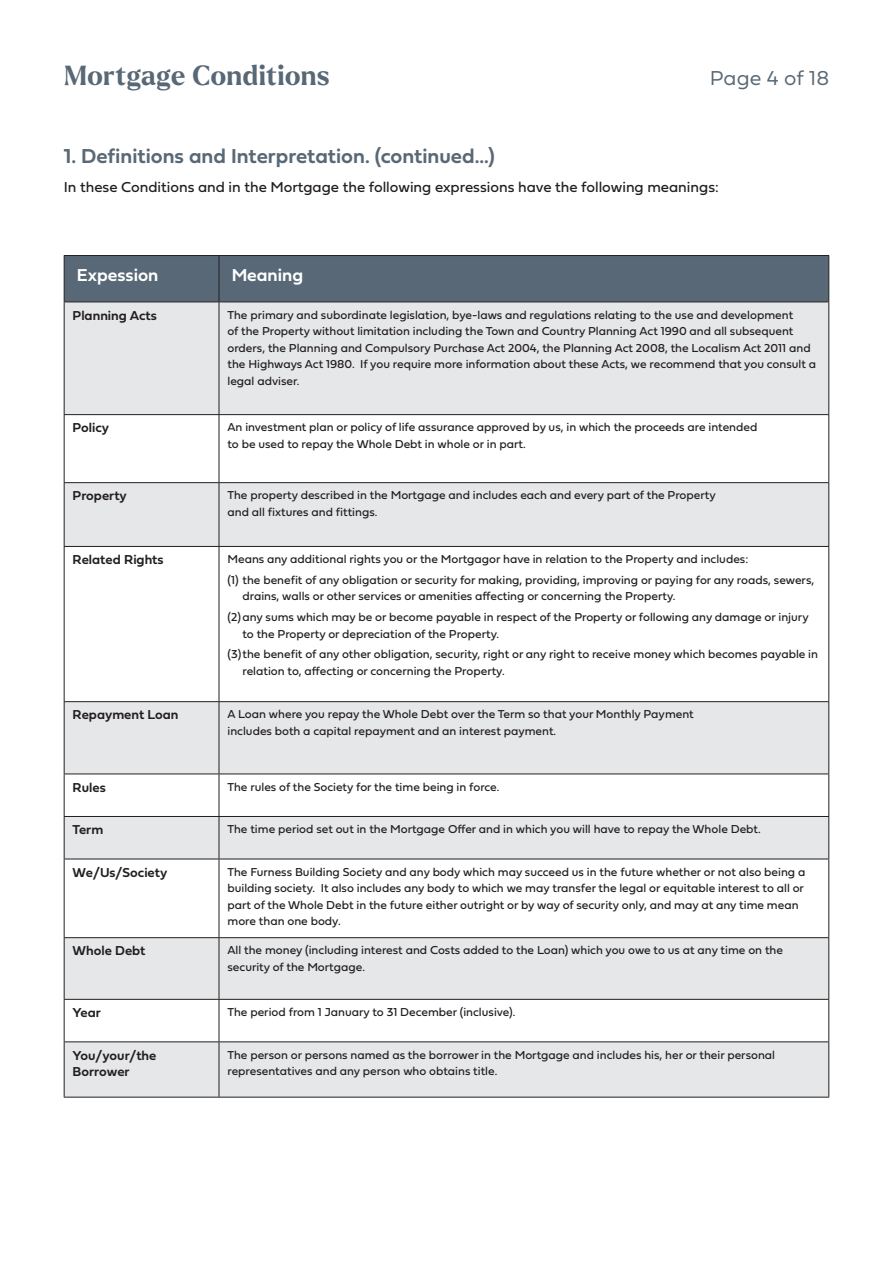
<style>
.page{position:relative;width:893px;height:1263px;background:#fff}
.page>*{position:absolute;margin:0;border:0;box-sizing:border-box;transform-origin:0 0}
.t1{font:700 27px "Larken";letter-spacing:.02em;color:#586876}
.t2{font:21px "Fieldwork Geo Demibold";color:#586876}
.t3{font:21px "Fieldwork Geo Light";letter-spacing:.005em;color:#586876}
.t4{font:18px "Fieldwork Geo Demibold";color:#fff}
.t5{font:15px "Fieldwork Geo Regular";color:#231f20}
.Table_Cell_Text_8pt{font:13.5px/16.5px "Fieldwork Geo Demibold";color:#231f20}
.Table_Cell_Text_8pt-2{font:12px/16.5px "Fieldwork Geo Regular";color:#231f20}
</style>
<div class="page">
<div style="left:65px;top:256px;width:763px;height:46px;background:#586876"></div>
<div style="left:65px;top:303px;width:763px;height:794px;background:#e6e7e9"></div>
<svg style="left:65px;top:415px;width:763px;height:626px"></svg>
<hr style="left:64px;top:255px;width:155px;height:1px;background:#231f20">
<hr style="left:64px;top:256px;width:1px;height:46px;background:#231f20">
<hr style="left:219px;top:255px;width:610px;height:1px;background:#231f20">
<hr style="left:219px;top:256px;width:1px;height:46px;background:#231f20">
<hr style="left:828px;top:256px;width:1px;height:46px;background:#231f20">
<hr style="left:64px;top:302px;width:155px;height:1px;background:#231f20">
<hr style="left:64px;top:302px;width:1px;height:112px;background:#231f20">
<hr style="left:219px;top:302px;width:610px;height:1px;background:#231f20">
<hr style="left:219px;top:302px;width:1px;height:112px;background:#231f20">
<hr style="left:828px;top:302px;width:1px;height:112px;background:#231f20">
<hr style="left:64px;top:414px;width:155px;height:1px;background:#231f20">
<hr style="left:64px;top:415px;width:1px;height:67px;background:#231f20">
<hr style="left:219px;top:414px;width:610px;height:1px;background:#231f20">
<hr style="left:219px;top:415px;width:1px;height:67px;background:#231f20">
<hr style="left:828px;top:415px;width:1px;height:67px;background:#231f20">
<hr style="left:64px;top:482px;width:155px;height:1px;background:#231f20">
<hr style="left:64px;top:483px;width:1px;height:63px;background:#231f20">
<hr style="left:219px;top:482px;width:610px;height:1px;background:#231f20">
<hr style="left:219px;top:483px;width:1px;height:63px;background:#231f20">
<hr style="left:828px;top:483px;width:1px;height:63px;background:#231f20">
<hr style="left:64px;top:546px;width:155px;height:1px;background:#231f20">
<hr style="left:64px;top:547px;width:1px;height:154px;background:#231f20">
<hr style="left:219px;top:546px;width:610px;height:1px;background:#231f20">
<hr style="left:219px;top:547px;width:1px;height:154px;background:#231f20">
<hr style="left:828px;top:547px;width:1px;height:154px;background:#231f20">
<hr style="left:64px;top:701px;width:155px;height:1px;background:#231f20">
<hr style="left:64px;top:702px;width:1px;height:71px;background:#231f20">
<hr style="left:219px;top:701px;width:610px;height:1px;background:#231f20">
<hr style="left:219px;top:702px;width:1px;height:71px;background:#231f20">
<hr style="left:828px;top:702px;width:1px;height:71px;background:#231f20">
<hr style="left:64px;top:773px;width:155px;height:1px;background:#231f20">
<hr style="left:64px;top:774px;width:1px;height:42px;background:#231f20">
<hr style="left:219px;top:773px;width:610px;height:1px;background:#231f20">
<hr style="left:219px;top:774px;width:1px;height:42px;background:#231f20">
<hr style="left:828px;top:774px;width:1px;height:42px;background:#231f20">
<hr style="left:64px;top:816px;width:155px;height:1px;background:#231f20">
<hr style="left:64px;top:817px;width:1px;height:42px;background:#231f20">
<hr style="left:219px;top:816px;width:610px;height:1px;background:#231f20">
<hr style="left:219px;top:817px;width:1px;height:42px;background:#231f20">
<hr style="left:828px;top:817px;width:1px;height:42px;background:#231f20">
<hr style="left:64px;top:859px;width:155px;height:1px;background:#231f20">
<hr style="left:64px;top:859px;width:1px;height:78px;background:#231f20">
<hr style="left:219px;top:859px;width:610px;height:1px;background:#231f20">
<hr style="left:219px;top:859px;width:1px;height:78px;background:#231f20">
<hr style="left:828px;top:859px;width:1px;height:78px;background:#231f20">
<hr style="left:64px;top:937px;width:155px;height:1px;background:#231f20">
<hr style="left:64px;top:938px;width:1px;height:61px;background:#231f20">
<hr style="left:219px;top:937px;width:610px;height:1px;background:#231f20">
<hr style="left:219px;top:938px;width:1px;height:61px;background:#231f20">
<hr style="left:828px;top:938px;width:1px;height:61px;background:#231f20">
<hr style="left:64px;top:999px;width:155px;height:1px;background:#231f20">
<hr style="left:64px;top:1000px;width:1px;height:41px;background:#231f20">
<hr style="left:219px;top:999px;width:610px;height:1px;background:#231f20">
<hr style="left:219px;top:1000px;width:1px;height:41px;background:#231f20">
<hr style="left:828px;top:1000px;width:1px;height:41px;background:#231f20">
<hr style="left:64px;top:1041px;width:155px;height:1px;background:#231f20">
<hr style="left:64px;top:1042px;width:1px;height:55px;background:#231f20">
<hr style="left:219px;top:1041px;width:610px;height:1px;background:#231f20">
<hr style="left:219px;top:1042px;width:1px;height:55px;background:#231f20">
<hr style="left:828px;top:1042px;width:1px;height:55px;background:#231f20">
<hr style="left:64px;top:1097px;width:155px;height:1px;background:#231f20">
<hr style="left:219px;top:1097px;width:610px;height:1px;background:#231f20">
<h1 class="t1" style="left:64px;top:58px;width:267px">Mortgage Conditions</h1>
<h2 class="t3" style="left:710px;top:62px;width:121px">Page 4 of 18</h2>
<p class="t2" style="left:64px;top:140px;width:433px">1. Definitions and Interpretation. (continued...)</p>
<p class="t5" style="left:64px;top:175px;width:657px">In these Conditions and in the Mortgage the following expressions have the following meanings:</p>
<p class="t4" style="left:77px;top:260px;width:83px">Expession</p>
<p class="t4" style="left:232px;top:260px;width:73px">Meaning</p>
<p class="Table_Cell_Text_8pt" style="left:73px;top:306px;width:86px">Planning Acts</p>
<p class="Table_Cell_Text_8pt-2" style="left:227px;top:306px;width:590px">The primary and subordinate legislation, bye-laws and regulations relating to the use and development<br>of the Property without limitation including the Town and Country Planning Act 1990 and all subsequent orders, the Planning and Compulsory Purchase Act 2004, the Planning Act 2008, the Localism Act 2011 and the Highways Act 1980. If you require more information about these Acts, we recommend that you consult a legal adviser.</p>
<p class="Table_Cell_Text_8pt" style="left:73px;top:419px;width:38px">Policy</p>
<p class="Table_Cell_Text_8pt-2" style="left:227px;top:419px;width:531px">An investment plan or policy of life assurance approved by us, in which the proceeds are intended to be used to repay the Whole Debt in whole or in part.</p>
<p class="Table_Cell_Text_8pt" style="left:73px;top:487px;width:56px">Property</p>
<p class="Table_Cell_Text_8pt-2" style="left:227px;top:487px;width:490px">The property described in the Mortgage and includes each and every part of the Property and all fixtures and fittings.</p>
<p class="Table_Cell_Text_8pt" style="left:73px;top:551px;width:92px">Related Rights</p>
<p class="Table_Cell_Text_8pt-2" style="left:227px;top:550px;width:522px">Means any additional rights you or the Mortgagor have in relation to the Property and includes:</p>
<p class="Table_Cell_Text_8pt-2" style="left:242px;top:571px;width:573px;text-indent:-15px">(1) the benefit of any obligation or security for making, providing, improving or paying for any roads, sewers, drains, walls or other services or amenities affecting or concerning the Property.</p>
<p class="Table_Cell_Text_8pt-2" style="left:242px;top:608px;width:568px;text-indent:-15px">(2)any sums which may be or become payable in respect of the Property or following any damage or injury to the Property or depreciation of the Property.</p>
<p class="Table_Cell_Text_8pt-2" style="left:242px;top:646px;width:577px;text-indent:-15px">(3)the benefit of any other obligation, security, right or any right to receive money which becomes payable in relation to, affecting or concerning the Property.</p>
<p class="Table_Cell_Text_8pt" style="left:73px;top:706px;width:107px">Repayment Loan</p>
<p class="Table_Cell_Text_8pt-2" style="left:227px;top:706px;width:468px">A Loan where you repay the Whole Debt over the Term so that your Monthly Payment includes both a capital repayment and an interest payment.</p>
<p class="Table_Cell_Text_8pt" style="left:73px;top:778px;width:35px">Rules</p>
<p class="Table_Cell_Text_8pt-2" style="left:227px;top:778px;width:274px">The rules of the Society for the time being in force.</p>
<p class="Table_Cell_Text_8pt" style="left:73px;top:821px;width:32px">Term</p>
<p class="Table_Cell_Text_8pt-2" style="left:227px;top:820px;width:535px">The time period set out in the Mortgage Offer and in which you will have to repay the Whole Debt.</p>
<p class="Table_Cell_Text_8pt" style="left:73px;top:863px;width:96px">We/Us/Society</p>
<p class="Table_Cell_Text_8pt-2" style="left:227px;top:863px;width:579px">The Furness Building Society and any body which may succeed us in the future whether or not also being a building society. It also includes any body to which we may transfer the legal or equitable interest to all or part of the Whole Debt in the future either outright or by way of security only, and may at any time mean more than one body.</p>
<p class="Table_Cell_Text_8pt" style="left:73px;top:942px;width:74px">Whole Debt</p>
<p class="Table_Cell_Text_8pt-2" style="left:227px;top:942px;width:557px">All the money (including interest and Costs added to the Loan) which you owe to us at any time on the security of the Mortgage.</p>
<p class="Table_Cell_Text_8pt" style="left:73px;top:1004px;width:30px">Year</p>
<p class="Table_Cell_Text_8pt-2" style="left:227px;top:1003px;width:289px">The period from 1 January to 31 December (inclusive).</p>
<p class="Table_Cell_Text_8pt" style="left:73px;top:1046px;width:85px">You/your/the<br>Borrower</p>
<p class="Table_Cell_Text_8pt-2" style="left:227px;top:1046px;width:549px">The person or persons named as the borrower in the Mortgage and includes his, her or their personal representatives and any person who obtains title.</p>
</div>
